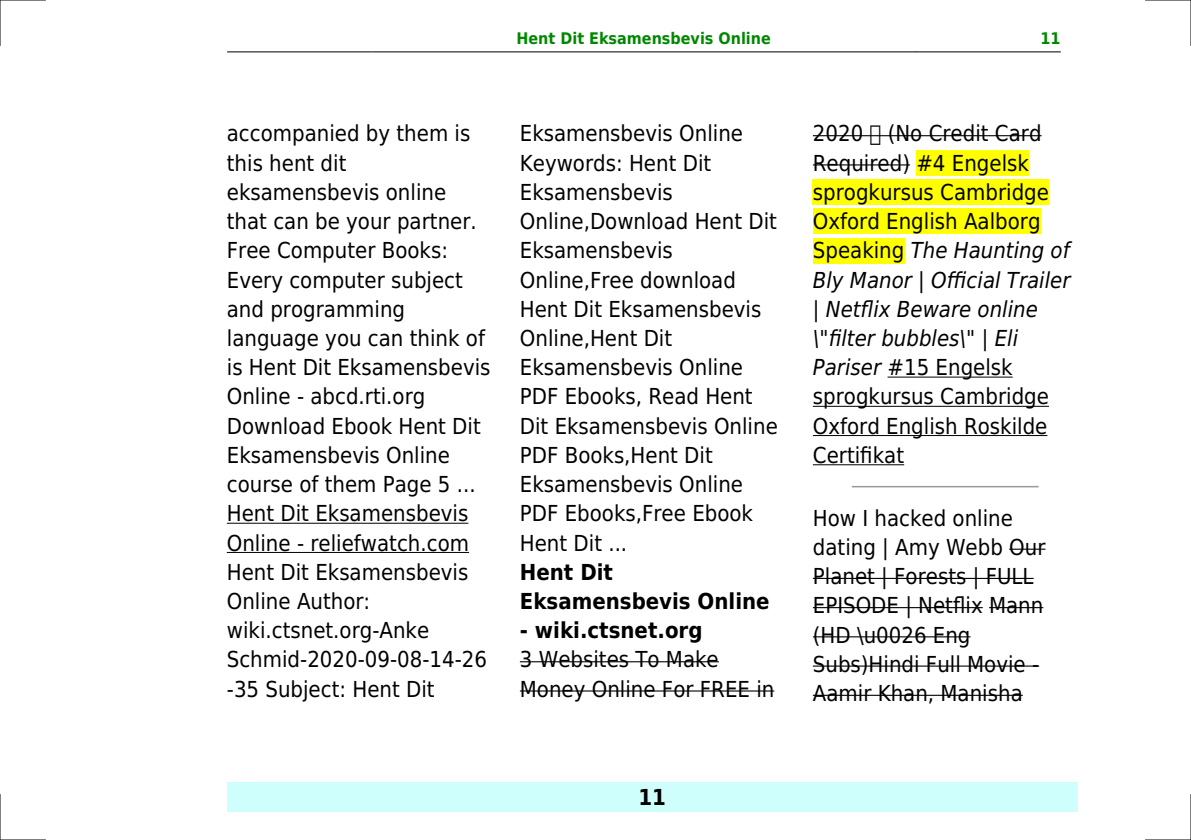
<style>
.page{position:relative;width:1191px;height:840px;background:#fff}
.page>*{position:absolute;margin:0;border:0;box-sizing:border-box;transform-origin:0 0}
.t1{font:22px/29.2px "DejaVu Sans Condensed";color:#000}
.t2{font:700 22px/29.2px "DejaVu Sans Condensed";color:#000}
.t3{font:700 16px "DejaVu Sans Condensed";color:#080}
.s1{font-style:italic}
</style>
<div class="page">
<hr style="left:227px;top:51px;width:144px;height:1px;background:#000">
<hr style="left:372px;top:51px;width:543px;height:1px;background:#000">
<hr style="left:916px;top:51px;width:144px;height:1px;background:#000">
<div style="left:227px;top:782px;width:850px;height:29px;background:#cffffc"></div>
<hr style="left:227px;top:522px;width:241px;height:1px;background:#000">
<hr style="left:227px;top:551px;width:242px;height:1px;background:#000">
<hr style="left:520px;top:660px;width:199px;height:2px;background:#000">
<hr style="left:520px;top:690px;width:254px;height:1px;background:#000">
<hr style="left:813px;top:135px;width:228px;height:1px;background:#000">
<hr style="left:813px;top:164px;width:97px;height:1px;background:#000">
<div style="left:916px;top:150px;width:113px;height:26px;background:#ff0"></div>
<div style="left:813px;top:179px;width:236px;height:26px;background:#ff0"></div>
<div style="left:813px;top:208px;width:227px;height:26px;background:#ff0"></div>
<div style="left:813px;top:238px;width:91px;height:25px;background:#ff0"></div>
<hr style="left:887px;top:376px;width:125px;height:1px;background:#000">
<hr style="left:813px;top:405px;width:236px;height:1px;background:#000">
<hr style="left:813px;top:435px;width:234px;height:1px;background:#000">
<hr style="left:813px;top:464px;width:91px;height:1px;background:#000">
<hr style="left:852px;top:485px;width:185px;height:2px;background:#999">
<hr style="left:1009px;top:548px;width:36px;height:1px;background:#000">
<hr style="left:813px;top:577px;width:220px;height:1px;background:#000">
<hr style="left:813px;top:606px;width:169px;height:2px;background:#000">
<hr style="left:989px;top:606px;width:54px;height:2px;background:#000">
<hr style="left:813px;top:636px;width:157px;height:1px;background:#000">
<hr style="left:813px;top:665px;width:226px;height:1px;background:#000">
<hr style="left:813px;top:694px;width:209px;height:1px;background:#000">
<hr style="left:0;top:0;width:45px;height:1px;background:#000">
<hr style="left:1145px;top:0;width:46px;height:1px;background:#000">
<hr style="left:0;top:839px;width:45px;height:1px;background:#000">
<hr style="left:1145px;top:839px;width:46px;height:1px;background:#000">
<hr style="left:0;top:0;width:1px;height:45px;background:#000">
<hr style="left:0;top:794px;width:1px;height:45px;background:#000">
<hr style="left:1190px;top:0;width:1px;height:45px;background:#000">
<hr style="left:1190px;top:794px;width:1px;height:45px;background:#000">
<svg style="left:870px;top:135px;width:10px;height:2px"></svg>
<p class="t3" style="left:516px;top:29px;width:256px">Hent Dit Eksamensbevis Online</p>
<p class="t3" style="left:1040px;top:29px;width:22px">11</p>
<p class="t1" style="left:227px;top:119px;width:265px">accompanied by them is this hent dit eksamensbevis online that can be your partner.<br>Free Computer Books:<br>Every computer subject and programming language you can think of is Hent Dit Eksamensbevis<br>Online - abcd.rti.org<br>Download Ebook Hent Dit<br>Eksamensbevis Online course of them Page 5 ...<br>Hent Dit Eksamensbevis<br>Online - reliefwatch.com<br>Hent Dit Eksamensbevis<br>Online Author: wiki.ctsnet.org-Anke<br>Schmid-2020-09-08-14-26 -35 Subject: Hent Dit</p>
<p class="t1" style="left:520px;top:119px;width:259px">Eksamensbevis Online<br>Keywords: Hent Dit<br>Eksamensbevis<br>Online,Download Hent Dit<br>Eksamensbevis<br>Online,Free download<br>Hent Dit Eksamensbevis<br>Online,Hent Dit<br>Eksamensbevis Online<br>PDF Ebooks, Read Hent<br>Dit Eksamensbevis Online<br>PDF Books,Hent Dit<br>Eksamensbevis Online<br>PDF Ebooks,Free Ebook<br>Hent Dit ...</p>
<p class="t2" style="left:520px;top:557px;width:251px">Hent Dit<br>Eksamensbevis Online</p>
<p class="t2" style="left:520px;top:615px;width:184px">- wiki.ctsnet.org</p>
<p class="t1" style="left:520px;top:645px;width:256px">3 Websites To Make<br>Money Online For FREE in</p>
<p class="t2" style="left:638px;top:782px;width:29px">11</p>
<p class="t1" style="left:813px;top:119px;width:259px">2020 (No Credit Card<br>Required) #4 Engelsk sprogkursus Cambridge<br>Oxford English Aalborg<br>Speaking <span class="s1">The Haunting of<br>Bly Manor | Official Trailer | Netflix Beware online \"filter bubbles\" | Eli<br>Pariser</span> #15 Engelsk sprogkursus Cambridge<br>Oxford English Roskilde<br>Certifikat</p>
<p class="t1" style="left:813px;top:503px;width:234px">How I hacked online dating | Amy Webb Our<br>Planet | Forests | FULL<br>EPISODE | Netflix Mann (HD \u0026 Eng<br>Subs)Hindi Full Movie -<br>Aamir Khan, Manisha</p>
</div>
